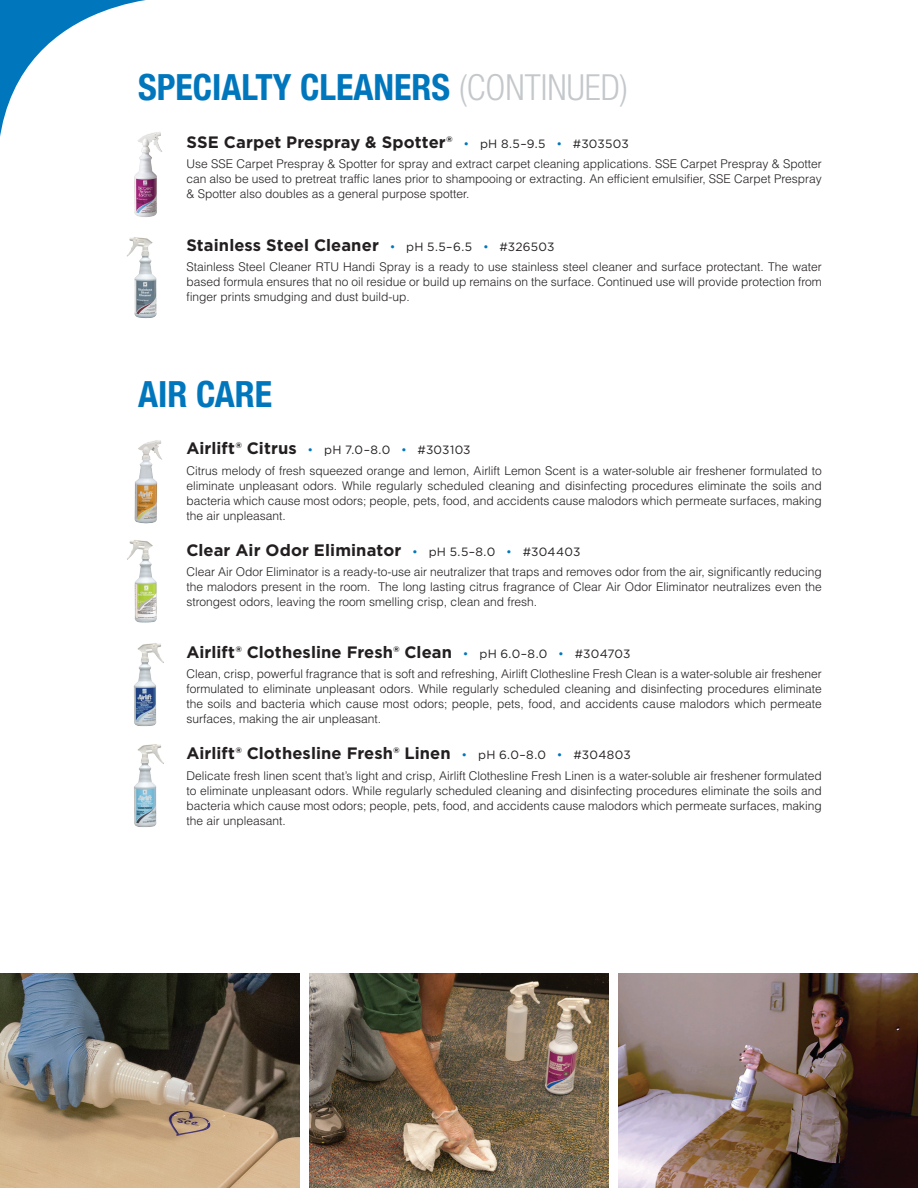
<style>
.page{position:relative;width:918px;height:1188px;background:#fff}
.page>*{position:absolute;margin:0;border:0;box-sizing:border-box;transform-origin:0 0}
.t1{font:700 condensed 36px "Helvetica Neue LT Com";color:#0077bd}
.t2{font:700 16.5px "Gotham";letter-spacing:.005em;color:#231f20}
.t3{font:300 12px/15px "Helvetica LT Std";color:#231f20;text-align:justify}
.t4{font:12px "Gotham";letter-spacing:.02em;color:#231f20}
.s1{font-weight:300;color:#c4c8cb}
.s2{font-weight:400;font-size:12px;color:#0077bd}
.s3{font-weight:400;font-size:12px}
.s4{font-weight:700;font-size:16.5px}
.s5{color:#0077bd}
</style>
<div class="page">
<svg style="left:0;top:0;width:146px;height:137px"></svg>
<img style="left:116px;top:128px;width:46px;height:89px">
<img style="left:127px;top:237px;width:30px;height:81px">
<img style="left:134px;top:440px;width:28px;height:84px">
<img style="left:127px;top:540px;width:30px;height:83px">
<img style="left:133px;top:643px;width:31px;height:84px">
<img style="left:134px;top:744px;width:30px;height:83px">
<img style="left:0;top:973px;width:300px;height:215px">
<img style="left:309px;top:973px;width:300px;height:215px">
<img style="left:618px;top:973px;width:300px;height:215px">
<h1 class="t1" style="left:138px;top:66px;width:491px">SPECIALTY CLEANERS <span class="s1">(CONTINUED)</span></h1>
<h2 class="t2" style="left:186px;top:131px;width:444px">SSE Carpet Prespray &amp; Spotter® <span class="s2">•</span> <span class="s3">pH 8.5–9.5</span> <span class="s2">•</span> <span class="s3">#303503</span></h2>
<p class="t3" style="left:186px;top:156px;width:637px">Use SSE Carpet Prespray &amp; Spotter for spray and extract carpet cleaning applications. SSE Carpet Prespray &amp; Spotter can also be used to pretreat traffic lanes prior to shampooing or extracting. An efficient emulsifier, SSE Carpet Prespray &amp; Spotter also doubles as a general purpose spotter.</p>
<h2 class="t2" style="left:186px;top:234px;width:370px">Stainless Steel Cleaner <span class="s2">•</span> <span class="s3">pH 5.5–6.5</span> <span class="s2">•</span> <span class="s3">#326503</span></h2>
<p class="t3" style="left:186px;top:260px;width:637px">Stainless Steel Cleaner RTU Handi Spray is a ready to use stainless steel cleaner and surface protectant. The water based formula ensures that no oil residue or build up remains on the surface. Continued use will provide protection from finger prints smudging and dust build-up.</p>
<h1 class="t1" style="left:138px;top:372px;width:135px">AIR CARE</h1>
<p class="t4" style="left:186px;top:442px;width:286px"><span class="s4">Airlift® Citrus</span> <span class="s5">•</span> pH 7.0–8.0 <span class="s5">•</span> #303103</p>
<p class="t3" style="left:186px;top:463px;width:637px">Citrus melody of fresh squeezed orange and lemon, Airlift Lemon Scent is a water-soluble air freshener formulated to eliminate unpleasant odors. While regularly scheduled cleaning and disinfecting procedures eliminate the soils and bacteria which cause most odors; people, pets, food, and accidents cause malodors which permeate surfaces, making the air unpleasant.</p>
<h2 class="t2" style="left:186px;top:539px;width:396px">Clear Air Odor Eliminator <span class="s2">•</span> <span class="s3">pH 5.5–8.0</span> <span class="s2">•</span> <span class="s3">#304403</span></h2>
<p class="t3" style="left:186px;top:564px;width:637px">Clear Air Odor Eliminator is a ready-to-use air neutralizer that traps and removes odor from the air, significantly reducing the malodors present in the room. The long lasting citrus fragrance of Clear Air Odor Eliminator neutralizes even the strongest odors, leaving the room smelling crisp, clean and fresh.</p>
<h2 class="t2" style="left:186px;top:641px;width:446px">Airlift® Clothesline Fresh® Clean <span class="s2">•</span> <span class="s3">pH 6.0–8.0</span> <span class="s2">•</span> <span class="s3">#304703</span></h2>
<p class="t3" style="left:186px;top:666px;width:637px">Clean, crisp, powerful fragrance that is soft and refreshing, Airlift Clothesline Fresh Clean is a water-soluble air freshener formulated to eliminate unpleasant odors. While regularly scheduled cleaning and disinfecting procedures eliminate the soils and bacteria which cause most odors; people, pets, food, and accidents cause malodors which permeate surfaces, making the air unpleasant.</p>
<h2 class="t2" style="left:186px;top:742px;width:446px">Airlift® Clothesline Fresh® Linen <span class="s2">•</span> <span class="s3">pH 6.0–8.0</span> <span class="s2">•</span> <span class="s3">#304803</span></h2>
<p class="t3" style="left:186px;top:768px;width:637px">Delicate fresh linen scent that’s light and crisp, Airlift Clothesline Fresh Linen is a water-soluble air freshener formulated to eliminate unpleasant odors. While regularly scheduled cleaning and disinfecting procedures eliminate the soils and bacteria which cause most odors; people, pets, food, and accidents cause malodors which permeate surfaces, making the air unpleasant.</p>
</div>
